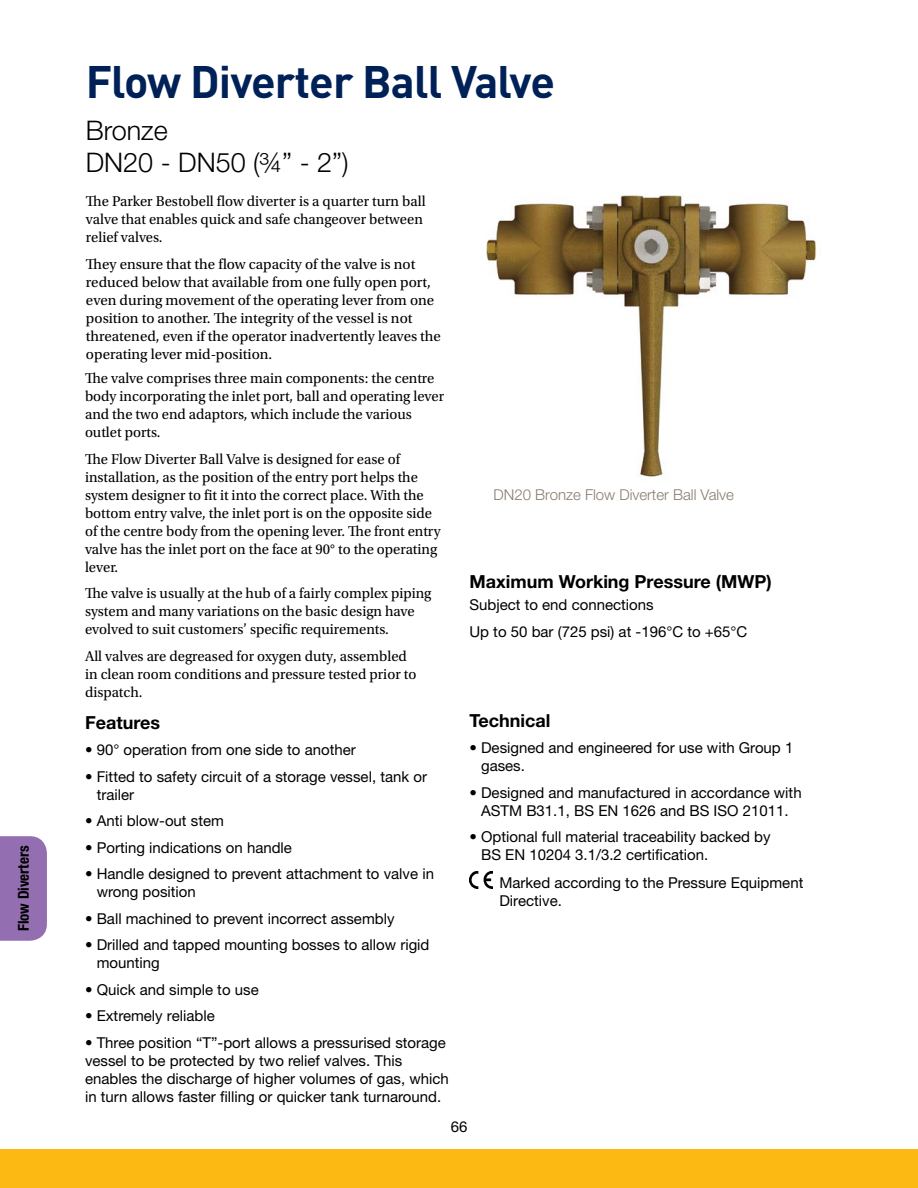
<style>
.page{position:relative;width:918px;height:1188px;background:#fff}
.page>*{position:absolute;margin:0;border:0;box-sizing:border-box;transform-origin:0 0}
.t1{font:700 45px "DINOT";letter-spacing:-.02em;color:#002157}
.t2{font:300 27px "Helvetica Neue LT Std";color:#000}
.t3{font:700 18px "Helvetica Neue LT Std";color:#000}
.t4{font:15px/18px "Utopia Std";color:#000}
.t5{font:15px/18px "Helvetica Neue LT Std";color:#000}
.t6{font:300 15px "Helvetica Neue LT Std";color:#887d6e}
.t7{font:700 condensed 15px "Helvetica Neue LT Std";color:#000}
</style>
<div class="page">
<div style="left:0;top:1150px;width:918px;height:38px;background:#fdb913"></div>
<div style="left:0;top:836px;width:47px;height:105px;background:#936fb1"></div>
<img style="left:486px;top:195px;width:331px;height:282px">
<img style="left:469px;top:872px;width:23px;height:16px">
<p class="t7" style="left:14px;top:931px;width:87px;rotate:-90deg">Flow Diverters</p>
<p class="t1" style="left:86px;top:51px;width:471px">Flow Diverter Ball Valve</p>
<p class="t2" style="left:86px;top:114px;width:84px">Bronze</p>
<p class="t2" style="left:86px;top:146px;width:265px">DN20 - DN50 (¾” - 2”)</p>
<p class="t4" style="left:86px;top:193px;width:341px">The Parker Bestobell flow diverter is a quarter turn ball valve that enables quick and safe changeover between relief valves.</p>
<p class="t4" style="left:86px;top:255px;width:356px">They ensure that the flow capacity of the valve is not reduced below that available from one fully open port, even during movement of the operating lever from one position to another. The integrity of the vessel is not threatened, even if the operator inadvertently leaves the operating lever mid-position.</p>
<p class="t4" style="left:85px;top:370px;width:361px">The valve comprises three main components: the centre body incorporating the inlet port, ball and operating lever and the two end adaptors, which include the various outlet ports.</p>
<p class="t4" style="left:85px;top:450px;width:357px">The Flow Diverter Ball Valve is designed for ease of installation, as the position of the entry port helps the system designer to fit it into the correct place. With the bottom entry valve, the inlet port is on the opposite side of the centre body from the opening lever. The front entry valve has the inlet port on the face at 90° to the operating lever.</p>
<p class="t4" style="left:85px;top:585px;width:348px">The valve is usually at the hub of a fairly complex piping system and many variations on the basic design have evolved to suit customers’ specific requirements.</p>
<p class="t4" style="left:85px;top:647px;width:333px">All valves are degreased for oxygen duty, assembled in clean room conditions and pressure tested prior to dispatch.</p>
<p class="t3" style="left:85px;top:711px;width:77px">Features</p>
<p class="t5" style="left:85px;top:741px;width:272px">• 90° operation from one side to another</p>
<p class="t5" style="left:97px;top:767px;width:332px;text-indent:-12px">• Fitted to safety circuit of a storage vessel, tank or trailer</p>
<p class="t5" style="left:85px;top:812px;width:140px">• Anti blow-out stem</p>
<p class="t5" style="left:85px;top:838px;width:208px">• Porting indications on handle</p>
<p class="t5" style="left:97px;top:865px;width:339px;text-indent:-12px">• Handle designed to prevent attachment to valve in wrong position</p>
<p class="t5" style="left:85px;top:909px;width:311px">• Ball machined to prevent incorrect assembly</p>
<p class="t5" style="left:97px;top:936px;width:334px;text-indent:-12px">• Drilled and tapped mounting bosses to allow rigid mounting</p>
<p class="t5" style="left:85px;top:980px;width:175px">• Quick and simple to use</p>
<p class="t5" style="left:85px;top:1007px;width:131px">• Extremely reliable</p>
<p class="t5" style="left:85px;top:1033px;width:365px">• Three position “T”-port allows a pressurised storage vessel to be protected by two relief valves. This enables the discharge of higher volumes of gas, which in turn allows faster filling or quicker tank turnaround.</p>
<p class="t6" style="left:494px;top:485px;width:242px">DN20 Bronze Flow Diverter Ball Valve</p>
<p class="t3" style="left:469px;top:571px;width:304px">Maximum Working Pressure (MWP)</p>
<p class="t5" style="left:469px;top:596px;width:186px">Subject to end connections</p>
<p class="t5" style="left:469px;top:622px;width:280px">Up to 50 bar (725 psi) at -196°C to +65°C</p>
<p class="t3" style="left:469px;top:709px;width:82px">Technical</p>
<p class="t5" style="left:481px;top:739px;width:314px;text-indent:-12px">• Designed and engineered for use with Group 1 gases.</p>
<p class="t5" style="left:469px;top:783px;width:334px;text-align:center">• Designed and manufactured in accordance with<br>ASTM B31.1, BS EN 1626 and BS ISO 21011.</p>
<p class="t5" style="left:481px;top:828px;width:291px;text-indent:-12px">• Optional full material traceability backed by<br>BS EN 10204 3.1/3.2 certification.</p>
<p class="t5" style="left:499px;top:874px;width:305px">Marked according to the Pressure Equipment<br>Directive.</p>
<p class="t5" style="left:451px;top:1117px;width:18px">66</p>
</div>
